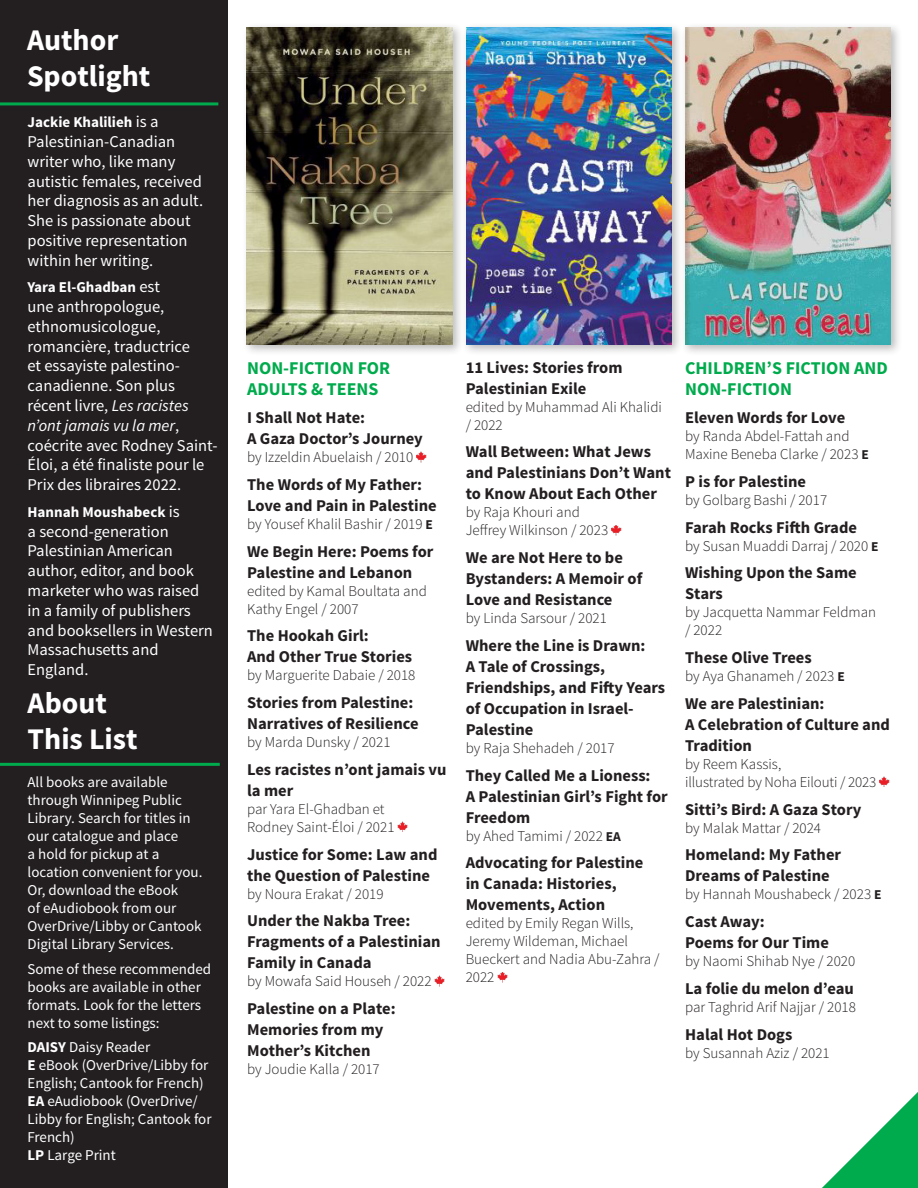
<style>
.page{position:relative;width:918px;height:1188px;background:#fff}
.page>*{position:absolute;margin:0;border:0;box-sizing:border-box;transform-origin:0 0}
.author{font:700 30px/36px "Source Sans Pro";color:#fff}
.Heading{font:700 18px/21.6px "Source Sans Pro";color:#00ab4d}
.t1{font:700 16.5px/21px "Source Sans Pro";color:#231f20}
.Author_Spotlight{font:16.5px/19.8px "Source Sans Pro";color:#fff}
.author-2{font:300 15px/18px "Source Sans Pro";color:#231f20}
.Photo_Credit{font:15px/18px "Source Sans Pro";color:#fff}
.Author_Spotlight-2{font:700 15px "Source Sans Pro";color:#fff}
.s1{font-weight:400;font-size:16.5px}
.s2{font-style:italic}
.s3{font-weight:700}
.s4{font-weight:700;font-size:13.5px}
</style>
<div class="page">
<div style="left:0;top:0;width:228px;height:1188px;background:#231f20"></div>
<svg style="left:822px;top:1092px;width:96px;height:96px"></svg>
<hr style="left:0;top:763px;width:220px;height:3px;background:#00ab4d">
<svg style="left:416px;top:452px;width:10px;height:10px"></svg>
<svg style="left:398px;top:821px;width:9px;height:11px"></svg>
<svg style="left:435px;top:976px;width:9px;height:10px"></svg>
<div style="left:242px;top:22px;width:222px;height:335px;background:#231f20;opacity:.3"></div>
<img style="left:247px;top:27px;width:205px;height:318px">
<div style="left:680px;top:22px;width:223px;height:334px;background:#231f20;opacity:.3"></div>
<img style="left:685px;top:27px;width:206px;height:318px">
<svg style="left:611px;top:525px;width:10px;height:10px"></svg>
<svg style="left:497px;top:972px;width:10px;height:10px"></svg>
<svg style="left:879px;top:776px;width:10px;height:11px"></svg>
<div style="left:462px;top:22px;width:221px;height:334px;background:#231f20;opacity:.3"></div>
<img style="left:466px;top:27px;width:206px;height:318px">
<hr style="left:0;top:102px;width:218px;height:3px;background:#00ab4d">
<p class="author" style="left:27px;top:23px;width:125px">Author<br>Spotlight</p>
<p class="Author_Spotlight-2" style="left:28px;top:113px;width:132px">Jackie Khalilieh <span class="s1">is a</span></p>
<p class="Author_Spotlight" style="left:28px;top:132px;width:177px">Palestinian-Canadian writer who, like many autistic females, received her diagnosis as an adult.<br>She is passionate about positive representation within her writing.</p>
<p class="Author_Spotlight-2" style="left:28px;top:278px;width:134px">Yara El-Ghadban <span class="s1">est</span></p>
<p class="Author_Spotlight" style="left:28px;top:297px;width:191px">une anthropologue, ethnomusicologue, romancière, traductrice<br>et essayiste palestino&shy;canadienne. Son plus récent livre, <span class="s2">Les racistes n’ont jamais vu la mer</span>, coécrite avec Rodney Saint-<br>Éloi, a été finaliste pour le<br>Prix des libraires 2022.</p>
<p class="Author_Spotlight-2" style="left:28px;top:502px;width:154px">Hannah Moushabeck <span class="s1">is</span></p>
<p class="Author_Spotlight" style="left:28px;top:522px;width:187px">a second-generation<br>Palestinian American author, editor, and book marketer who was raised in a family of publishers and booksellers in Western<br>Massachusetts and<br>England.</p>
<p class="author" style="left:28px;top:686px;width:112px">About<br>This List</p>
<p class="Photo_Credit" style="left:28px;top:773px;width:176px">All books are available through Winnipeg Public<br>Library. Search for titles in our catalogue and place<br>a hold for pickup at a location convenient for you.<br>Or, download the eBook<br>of eAudiobook from our<br>OverDrive/Libby or Cantook<br>Digital Library Services.</p>
<p class="Photo_Credit" style="left:28px;top:960px;width:185px">Some of these recommended books are available in other formats. Look for the letters next to some listings:</p>
<p class="Photo_Credit" style="left:28px;top:1039px;width:186px"><span class="s3">DAISY</span> Daisy Reader<br><span class="s3">E</span> eBook (OverDrive/Libby for<br>English; Cantook for French)<br><span class="s3">EA</span> eAudiobook (OverDrive/<br>Libby for English; Cantook for<br>French)<br><span class="s3">LP</span> Large Print</p>
<p class="Heading" style="left:247px;top:358px;width:145px">NON-FICTION FOR<br>ADULTS &amp; TEENS</p>
<p class="t1" style="left:247px;top:408px;width:177px">I Shall Not Hate:<br>A Gaza Doctor’s Journey</p>
<p class="author-2" style="left:247px;top:448px;width:168px">by Izzeldin Abuelaish / 2010</p>
<p class="t1" style="left:247px;top:475px;width:191px">The Words of My Father:<br>Love and Pain in Palestine</p>
<p class="author-2" style="left:247px;top:515px;width:187px">by Yousef Khalil Bashir / 2019 <span class="s4">E</span></p>
<p class="t1" style="left:247px;top:541px;width:188px">We Begin Here: Poems for<br>Palestine and Lebanon</p>
<p class="author-2" style="left:247px;top:582px;width:181px">edited by Kamal Boultata and<br>Kathy Engel / 2007</p>
<p class="t1" style="left:247px;top:626px;width:167px">The Hookah Girl:<br>And Other True Stories</p>
<p class="author-2" style="left:247px;top:667px;width:170px">by Marguerite Dabaie / 2018</p>
<p class="t1" style="left:247px;top:693px;width:173px">Stories from Palestine:<br>Narratives of Resilience</p>
<p class="author-2" style="left:247px;top:733px;width:145px">by Marda Dunsky / 2021</p>
<p class="t1" style="left:247px;top:760px;width:201px">Les racistes n’ont jamais vu la mer</p>
<p class="author-2" style="left:247px;top:800px;width:149px">par Yara El-Ghadban et<br>Rodney Saint-Éloi / 2021</p>
<p class="t1" style="left:247px;top:844px;width:192px">Justice for Some: Law and the Question of Palestine</p>
<p class="author-2" style="left:247px;top:885px;width:138px">by Noura Erakat / 2019</p>
<p class="t1" style="left:247px;top:911px;width:195px">Under the Nakba Tree:<br>Fragments of a Palestinian<br>Family in Canada</p>
<p class="author-2" style="left:247px;top:973px;width:186px">by Mowafa Said Househ / 2022</p>
<p class="t1" style="left:247px;top:999px;width:150px">Palestine on a Plate:<br>Memories from my<br>Mother’s Kitchen</p>
<p class="author-2" style="left:247px;top:1060px;width:134px">by Joudie Kalla / 2017</p>
<p class="t1" style="left:466px;top:357px;width:158px">11 Lives: Stories from<br>Palestinian Exile</p>
<p class="author-2" style="left:466px;top:398px;width:198px">edited by Muhammad Ali Khalidi / 2022</p>
<p class="t1" style="left:466px;top:442px;width:207px">Wall Between: What Jews and Palestinians Don’t Want to Know About Each Other</p>
<p class="author-2" style="left:466px;top:504px;width:144px">by Raja Khouri and<br>Jeffrey Wilkinson / 2023</p>
<p class="t1" style="left:466px;top:548px;width:178px">We are Not Here to be<br>Bystanders: A Memoir of<br>Love and Resistance</p>
<p class="author-2" style="left:466px;top:609px;width:143px">by Linda Sarsour / 2021</p>
<p class="t1" style="left:466px;top:636px;width:201px">Where the Line is Drawn:<br>A Tale of Crossings,<br>Friendships, and Fifty Years of Occupation in Israel-<br>Palestine</p>
<p class="author-2" style="left:466px;top:739px;width:150px">by Raja Shehadeh / 2017</p>
<p class="t1" style="left:466px;top:765px;width:204px">They Called Me a Lioness:<br>A Palestinian Girl’s Fight for<br>Freedom</p>
<p class="author-2" style="left:466px;top:827px;width:157px">by Ahed Tamimi / 2022 <span class="s4">EA</span></p>
<p class="t1" style="left:466px;top:853px;width:179px">Advocating for Palestine in Canada: Histories,<br>Movements, Action</p>
<p class="author-2" style="left:466px;top:915px;width:195px">edited by Emily Regan Wills,<br>Jeremy Wildeman, Michael<br>Bueckert and Nadia Abu-Zahra /<br>2022</p>
<p class="Heading" style="left:685px;top:358px;width:204px">CHILDREN’S FICTION AND<br>NON-FICTION</p>
<p class="t1" style="left:685px;top:408px;width:162px">Eleven Words for Love</p>
<p class="author-2" style="left:685px;top:427px;width:185px">by Randa Abdel-Fattah and<br>Maxine Beneba Clarke / 2023 <span class="s4">E</span></p>
<p class="t1" style="left:685px;top:472px;width:122px">P is for Palestine</p>
<p class="author-2" style="left:685px;top:491px;width:144px">by Golbarg Bashi / 2017</p>
<p class="t1" style="left:685px;top:517px;width:173px">Farah Rocks Fifth Grade</p>
<p class="author-2" style="left:685px;top:537px;width:195px">by Susan Muaddi Darraj / 2020 <span class="s4">E</span></p>
<p class="t1" style="left:685px;top:563px;width:173px">Wishing Upon the Same<br>Stars</p>
<p class="author-2" style="left:685px;top:604px;width:193px">by Jacquetta Nammar Feldman / 2022</p>
<p class="t1" style="left:685px;top:648px;width:128px">These Olive Trees</p>
<p class="author-2" style="left:685px;top:667px;width:161px">by Aya Ghanameh / 2023 <span class="s4">E</span></p>
<p class="t1" style="left:685px;top:694px;width:206px">We are Palestinian:<br>A Celebration of Culture and<br>Tradition</p>
<p class="author-2" style="left:685px;top:755px;width:193px">by Reem Kassis,<br>illustrated by Noha Eilouti / 2023</p>
<p class="t1" style="left:685px;top:799px;width:178px">Sitti’s Bird: A Gaza Story</p>
<p class="author-2" style="left:685px;top:819px;width:137px">by Malak Mattar / 2024</p>
<p class="t1" style="left:685px;top:845px;width:157px">Homeland: My Father<br>Dreams of Palestine</p>
<p class="author-2" style="left:685px;top:886px;width:198px">by Hannah Moushabeck / 2023 <span class="s4">E</span></p>
<p class="t1" style="left:685px;top:912px;width:145px">Cast Away:<br>Poems for Our Time</p>
<p class="author-2" style="left:685px;top:952px;width:172px">by Naomi Shihab Nye / 2020</p>
<p class="t1" style="left:685px;top:979px;width:170px">La folie du melon d’eau</p>
<p class="author-2" style="left:685px;top:998px;width:172px">par Taghrid Arif Najjar / 2018</p>
<p class="t1" style="left:685px;top:1024px;width:109px">Halal Hot Dogs</p>
<p class="author-2" style="left:685px;top:1044px;width:146px">by Susannah Aziz / 2021</p>
</div>
